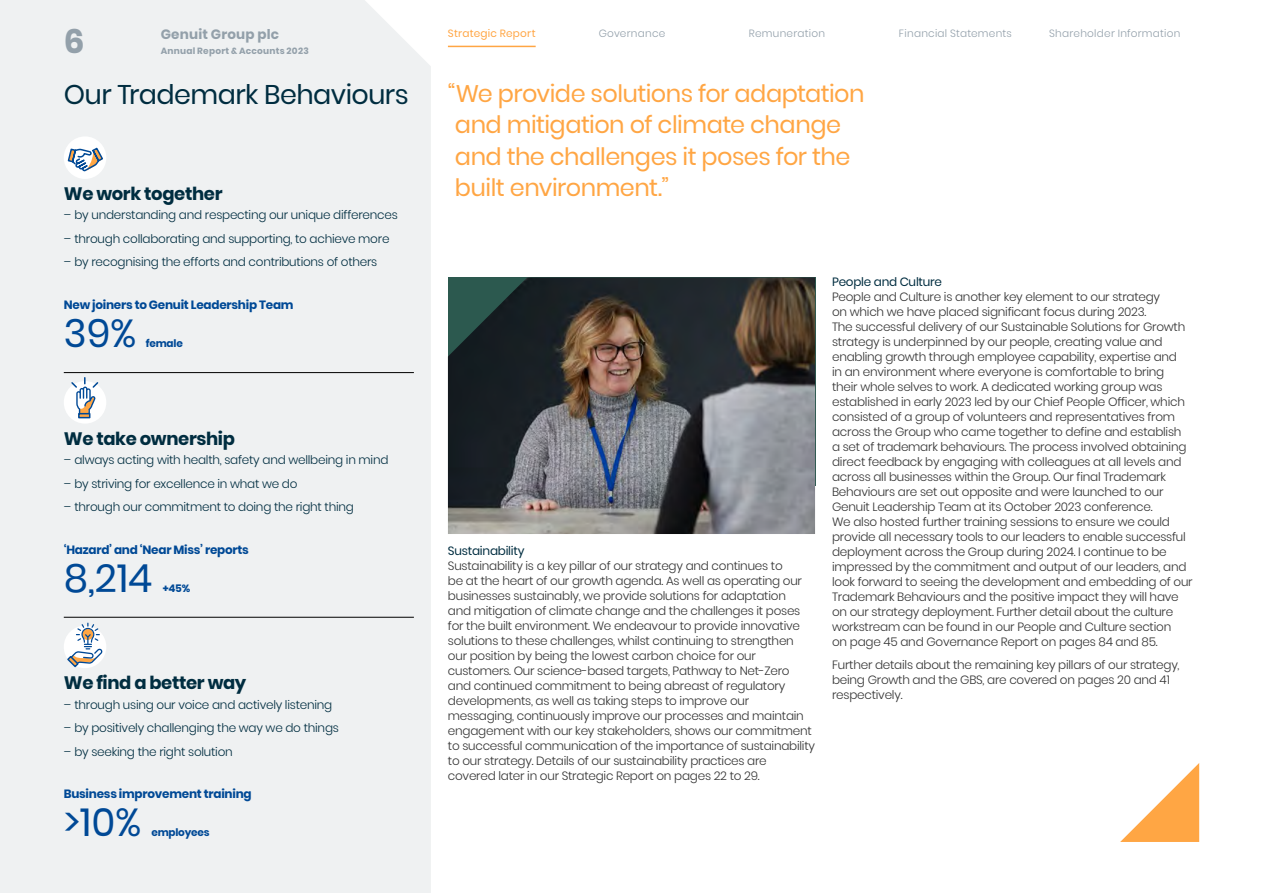
<style>
.page{position:relative;width:1263px;height:893px;background:#fff}
.page>*{position:absolute;margin:0;border:0;box-sizing:border-box;transform-origin:0 0}
.t1{font:39px "Poppins";color:#004996}
.t2{font:700 33px "Poppins";color:#93a0aa}
.t3{font:27px "Poppins";letter-spacing:-.02em;color:#002d40}
.t4{font:24px/31.5px "Poppins";letter-spacing:-.02em;color:#ffa644}
.t5{font:700 18px "Poppins";letter-spacing:-.02em;color:#002d40}
.t6{font:700 13.5px "Poppins";letter-spacing:.015em;color:#93a0aa}
.t7{font:300 12px/15px "Poppins";letter-spacing:-.02em;color:#333}
.t8{font:300 12px "Poppins";letter-spacing:-.02em;color:#002d40}
.t9{font:700 12px "Poppins";letter-spacing:-.02em;color:#004996}
.t10{font:12px "Poppins";letter-spacing:-.02em;color:#002d40}
.t11{font:300 10.5px "Poppins";letter-spacing:.025em;color:#93a0aa}
.t12{font:700 10.5px "Poppins";letter-spacing:-.02em;color:#004996}
.t13{font:10.5px "Poppins";letter-spacing:.025em;color:#ffa644}
.t14{font:700 9px "Poppins";letter-spacing:.025em;color:#93a0aa}
</style>
<div class="page">
<div style="left:0;top:0;width:431px;height:893px;background:#eff1f2"></div>
<svg style="left:1120px;top:763px;width:79px;height:79px"></svg>
<img style="left:448px;top:277px;width:367px;height:257px">
<hr style="left:64px;top:372px;width:350px;height:1px;background:#000">
<hr style="left:64px;top:617px;width:350px;height:1px;background:#000">
<div style="left:64px;top:136px;width:42px;height:43px;background:#fff;border-radius:50%"></div>
<svg style="left:67px;top:147px;width:37px;height:25px"></svg>
<div style="left:64px;top:381px;width:42px;height:43px;background:#fff;border-radius:50%"></div>
<div style="left:78px;top:413px;width:12px;height:5px;border:2px solid #004996"></div>
<svg style="left:70px;top:377px;width:30px;height:38px"></svg>
<div style="left:64px;top:626px;width:42px;height:42px;background:#fff;border-radius:50%"></div>
<svg style="left:66px;top:623px;width:37px;height:44px"></svg>
<hr style="left:448px;top:46px;width:88px;height:1px;background:#ffa644">
<h2 class="t2" style="left:64px;top:22px;width:22px">6</h2>
<p class="t6" style="left:161px;top:27px;width:120px">Genuit Group plc</p>
<p class="t14" style="left:161px;top:46px;width:150px">Annual Report &amp; Accounts 2023</p>
<h3 class="t3" style="left:64px;top:79px;width:347px">Our Trademark Behaviours</h3>
<h3 class="t5" style="left:64px;top:183px;width:160px">We work together</h3>
<p class="t8" style="left:64px;top:208px;width:335px">– by understanding and respecting our unique differences</p>
<p class="t8" style="left:64px;top:232px;width:327px">– through collaborating and supporting, to achieve more</p>
<p class="t8" style="left:64px;top:255px;width:315px">– by recognising the efforts and contributions of others</p>
<p class="t9" style="left:64px;top:298px;width:231px">New joiners to Genuit Leadership Team</p>
<h1 class="t1" style="left:64px;top:311px;width:74px">39%</h1>
<p class="t12" style="left:146px;top:337px;width:39px">female</p>
<h3 class="t5" style="left:64px;top:428px;width:173px">We take ownership</h3>
<p class="t8" style="left:64px;top:453px;width:326px">– always acting with health, safety and wellbeing in mind</p>
<p class="t8" style="left:64px;top:476px;width:235px">– by striving for excellence in what we do</p>
<p class="t8" style="left:64px;top:500px;width:292px">– through our commitment to doing the right thing</p>
<p class="t9" style="left:64px;top:542px;width:187px">‘Hazard’ and ‘Near Miss’ reports</p>
<h1 class="t1" style="left:64px;top:555px;width:90px">8,214</h1>
<p class="t12" style="left:163px;top:582px;width:29px">+45%</p>
<h3 class="t5" style="left:64px;top:673px;width:184px">We find a better way</h3>
<p class="t8" style="left:64px;top:697px;width:270px">– through using our voice and actively listening</p>
<p class="t8" style="left:64px;top:721px;width:277px">– by positively challenging the way we do things</p>
<p class="t8" style="left:64px;top:744px;width:171px">– by seeking the right solution</p>
<p class="t9" style="left:64px;top:787px;width:189px">Business improvement training</p>
<h1 class="t1" style="left:64px;top:800px;width:79px">&gt;10%</h1>
<p class="t12" style="left:151px;top:826px;width:60px">employees</p>
<p class="t13" style="left:448px;top:27px;width:89px">Strategic Report</p>
<p class="t11" style="left:599px;top:27px;width:68px">Governance</p>
<p class="t11" style="left:749px;top:27px;width:78px">Remuneration</p>
<p class="t11" style="left:899px;top:27px;width:114px">Financial Statements</p>
<p class="t11" style="left:1049px;top:27px;width:133px">Shareholder Information</p>
<h3 class="t4" style="left:448px;top:78px;width:418px">“We provide solutions for adaptation and mitigation of climate change and the challenges it poses for the built environment.”</h3>
<p class="t10" style="left:448px;top:544px;width:78px">Sustainability</p>
<p class="t7" style="left:448px;top:559px;width:369px">Sustainability is a key pillar of our strategy and continues to<br>be at the heart of our growth agenda. As well as operating our businesses sustainably, we provide solutions for adaptation<br>and mitigation of climate change and the challenges it poses for the built environment. We endeavour to provide innovative solutions to these challenges, whilst continuing to strengthen our position by being the lowest carbon choice for our customers. Our science-based targets, Pathway to Net-Zero and continued commitment to being abreast of regulatory developments, as well as taking steps to improve our messaging, continuously improve our processes and maintain engagement with our key stakeholders, shows our commitment to successful communication of the importance of sustainability to our strategy. Details of our sustainability practices are covered later in our Strategic Report on pages 22 to 29.</p>
<p class="t10" style="left:832px;top:275px;width:112px">People and Culture</p>
<p class="t7" style="left:832px;top:289px;width:362px">People and Culture is another key element to our strategy<br>on which we have placed significant focus during 2023.<br>The successful delivery of our Sustainable Solutions for Growth strategy is underpinned by our people, creating value and enabling growth through employee capability, expertise and<br>in an environment where everyone is comfortable to bring their whole selves to work. A dedicated working group was established in early 2023 led by our Chief People Officer, which consisted of a group of volunteers and representatives from across the Group who came together to define and establish<br>a set of trademark behaviours. The process involved obtaining direct feedback by engaging with colleagues at all levels and across all businesses within the Group. Our final Trademark Behaviours are set out opposite and were launched to our Genuit Leadership Team at its October 2023 conference.<br>We also hosted further training sessions to ensure we could provide all necessary tools to our leaders to enable successful deployment across the Group during 2024. I continue to be impressed by the commitment and output of our leaders, and look forward to seeing the development and embedding of our Trademark Behaviours and the positive impact they will have on our strategy deployment. Further detail about the culture workstream can be found in our People and Culture section<br>on page 45 and Governance Report on pages 84 and 85.</p>
<p class="t7" style="left:832px;top:658px;width:349px">Further details about the remaining key pillars of our strategy, being Growth and the GBS, are covered on pages 20 and 41 respectively.</p>
</div>
